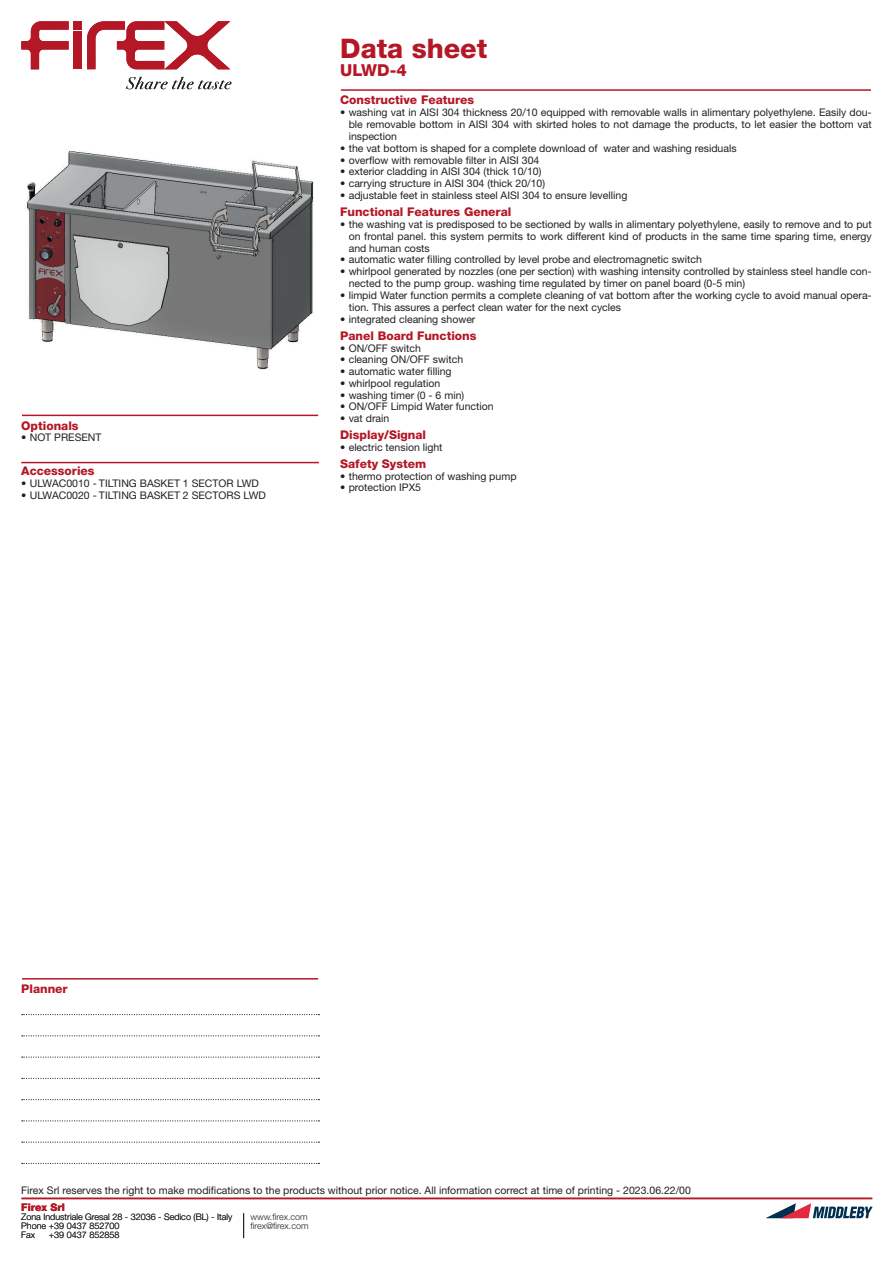
<style>
.page{position:relative;width:893px;height:1263px;background:#fff}
.page>*{position:absolute;margin:0;border:0;box-sizing:border-box;transform-origin:0 0}
.P_scheda_tecnica{font:800 27px "Helvetica Neue LT Std";color:#b41725}
.P_tipo_macchina_tito{font:800 16.5px "Helvetica Neue LT Std";color:#b41725}
.P_titoli_descrizioni{font:800 12px "Helvetica Neue LT Std";color:#b41725}
.P_Helvetica_Neue_55{font:10.5px/12px "Helvetica Neue LT Std";color:#231f20;text-align:justify}
.t1{font:800 10.5px "Helvetica Neue LT Std";color:#b41725}
.t2{font:300 9px/9px "Helvetica Neue LT Std";color:#231f20}
</style>
<div class="page">
<hr style="left:21px;top:1198px;width:851px;height:1px;background:#b41725">
<svg style="left:766px;top:1203px;width:106px;height:15px"></svg>
<svg style="left:21px;top:21px;width:48px;height:48px"></svg>
<div style="left:73px;top:32px;width:9px;height:37px;background:#b41725"></div>
<div style="left:73px;top:21px;width:9px;height:9px;background:#b41725"></div>
<svg style="left:87px;top:21px;width:143px;height:48px"></svg>
<svg style="left:126px;top:77px;width:105px;height:12px"></svg>
<svg style="left:243px;top:1213px;width:1px;height:25px"></svg>
<hr style="left:22px;top:978px;width:296px;height:1px;background:#b41725">
<svg style="left:22px;top:1014px;width:297px;height:1px"></svg>
<svg style="left:22px;top:1035px;width:297px;height:1px"></svg>
<svg style="left:22px;top:1056px;width:297px;height:2px"></svg>
<svg style="left:22px;top:1078px;width:297px;height:1px"></svg>
<svg style="left:22px;top:1099px;width:297px;height:1px"></svg>
<svg style="left:22px;top:1120px;width:297px;height:1px"></svg>
<svg style="left:22px;top:1141px;width:297px;height:2px"></svg>
<svg style="left:22px;top:1163px;width:297px;height:1px"></svg>
<hr style="left:341px;top:89px;width:530px;height:2px;background:#b41725">
<hr style="left:22px;top:415px;width:296px;height:1px;background:#b41725">
<hr style="left:21px;top:462px;width:298px;height:1px;background:#b41725">
<img style="left:26px;top:150px;width:288px;height:220px">
<p class="P_titoli_descrizioni" style="left:21px;top:418px;width:59px">Optionals</p>
<p class="P_Helvetica_Neue_55" style="left:21px;top:431px;width:82px">• NOT PRESENT</p>
<p class="P_titoli_descrizioni" style="left:21px;top:464px;width:75px">Accessories</p>
<p class="P_Helvetica_Neue_55" style="left:21px;top:477px;width:239px">• ULWAC0010 - TILTING BASKET 1 SECTOR LWD</p>
<p class="P_Helvetica_Neue_55" style="left:21px;top:489px;width:246px">• ULWAC0020 - TILTING BASKET 2 SECTORS LWD</p>
<p class="P_scheda_tecnica" style="left:340px;top:32px;width:149px">Data sheet</p>
<p class="P_tipo_macchina_tito" style="left:340px;top:60px;width:68px">ULWD-4</p>
<p class="P_titoli_descrizioni" style="left:340px;top:93px;width:135px">Constructive Features</p>
<p class="P_Helvetica_Neue_55" style="left:349px;top:106px;width:525px;text-indent:-9px">• washing vat in AISI 304 thickness 20/10 equipped with removable walls in alimentary polyethylene. Easily dou&shy;ble removable bottom in AISI 304 with skirted holes to not damage the products, to let easier the bottom vat inspection</p>
<p class="P_Helvetica_Neue_55" style="left:340px;top:142px;width:398px">• the vat bottom is shaped for a complete download of water and washing residuals</p>
<p class="P_Helvetica_Neue_55" style="left:340px;top:154px;width:201px">• overflow with removable filter in AISI 304</p>
<p class="P_Helvetica_Neue_55" style="left:340px;top:165px;width:203px">• exterior cladding in AISI 304 (thick 10/10)</p>
<p class="P_Helvetica_Neue_55" style="left:340px;top:177px;width:206px">• carrying structure in AISI 304 (thick 20/10)</p>
<p class="P_Helvetica_Neue_55" style="left:340px;top:189px;width:289px">• adjustable feet in stainless steel AISI 304 to ensure levelling</p>
<p class="P_titoli_descrizioni" style="left:340px;top:204px;width:173px">Functional Features General</p>
<p class="P_Helvetica_Neue_55" style="left:349px;top:218px;width:525px;text-indent:-9px">• the washing vat is predisposed to be sectioned by walls in alimentary polyethylene, easily to remove and to put on frontal panel. this system permits to work different kind of products in the same time sparing time, energy and human costs</p>
<p class="P_Helvetica_Neue_55" style="left:340px;top:253px;width:363px">• automatic water filling controlled by level probe and electromagnetic switch</p>
<p class="P_Helvetica_Neue_55" style="left:349px;top:265px;width:524px;text-indent:-9px">• whirlpool generated by nozzles (one per section) with washing intensity controlled by stainless steel handle con&shy;nected to the pump group. washing time regulated by timer on panel board (0-5 min)</p>
<p class="P_Helvetica_Neue_55" style="left:349px;top:289px;width:524px;text-indent:-9px">• limpid Water function permits a complete cleaning of vat bottom after the working cycle to avoid manual opera&shy;tion. This assures a perfect clean water for the next cycles</p>
<p class="P_titoli_descrizioni" style="left:340px;top:328px;width:138px">Panel Board Functions</p>
<p class="P_Helvetica_Neue_55" style="left:340px;top:342px;width:82px">• ON/OFF switch</p>
<p class="P_Helvetica_Neue_55" style="left:340px;top:353px;width:125px">• cleaning ON/OFF switch</p>
<p class="P_Helvetica_Neue_55" style="left:340px;top:365px;width:113px">• automatic water filling</p>
<p class="P_Helvetica_Neue_55" style="left:340px;top:377px;width:102px">• whirlpool regulation</p>
<p class="P_Helvetica_Neue_55" style="left:340px;top:389px;width:126px">• washing timer (0 - 6 min)</p>
<p class="P_Helvetica_Neue_55" style="left:340px;top:400px;width:155px">• ON/OFF Limpid Water function</p>
<p class="P_Helvetica_Neue_55" style="left:340px;top:412px;width:51px">• vat drain</p>
<p class="P_titoli_descrizioni" style="left:340px;top:428px;width:88px">Display/Signal</p>
<p class="P_Helvetica_Neue_55" style="left:340px;top:441px;width:104px">• electric tension light</p>
<p class="P_titoli_descrizioni" style="left:340px;top:456px;width:88px">Safety System</p>
<p class="P_Helvetica_Neue_55" style="left:340px;top:470px;width:178px">• thermo protection of washing pump</p>
<p class="P_Helvetica_Neue_55" style="left:340px;top:481px;width:82px">• protection IPX5</p>
<p class="P_Helvetica_Neue_55" style="left:340px;top:313px;width:137px">• integrated cleaning shower</p>
<p class="P_titoli_descrizioni" style="left:21px;top:981px;width:48px">Planner</p>
<p class="P_Helvetica_Neue_55" style="left:21px;top:1184px;width:671px">Firex Srl reserves the right to make modifications to the products without prior notice. All information correct at time of printing - 2023.06.22/00</p>
<p class="t1" style="left:21px;top:1201px;width:45px">Firex Srl</p>
<p class="t2" style="left:21px;top:1212px;width:212px">Zona Industriale Gresal 28 - 32036 - Sedico (BL) - Italy</p>
<p class="t2" style="left:21px;top:1221px;width:100px">Phone +39 0437 852700</p>
<p class="t2" style="left:21px;top:1230px;width:15px">Fax</p>
<p class="t2" style="left:49px;top:1230px;width:72px">+39 0437 852858</p>
<p class="t2" style="left:250px;top:1212px;width:60px">www.firex.com firex@firex.com</p>
</div>
